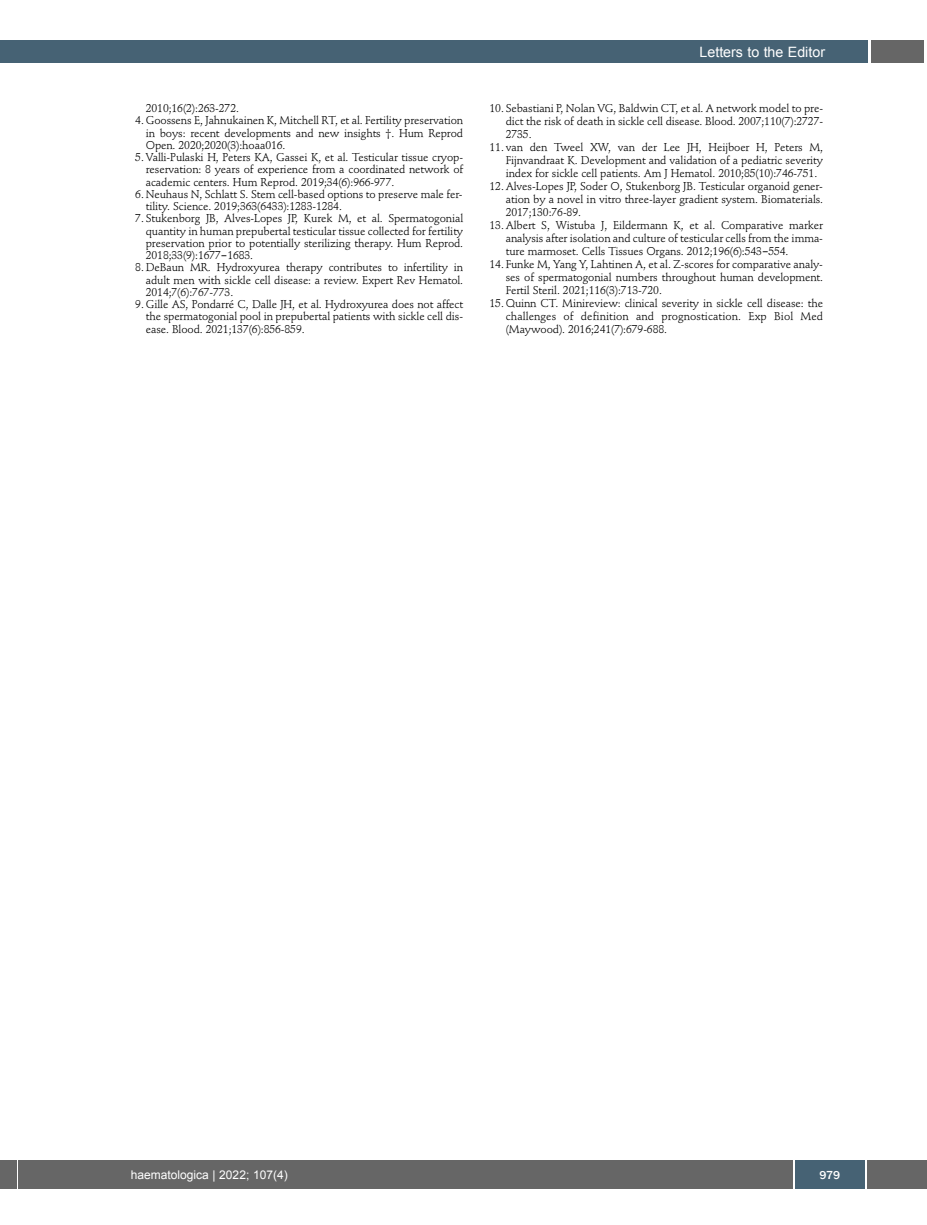
<style>
.page{position:relative;width:927px;height:1225px;background:#fff}
.page>*{position:absolute;margin:0;border:0;box-sizing:border-box;transform-origin:0 0}
.t1{font:14.25px "Arial";color:#fff}
.t2{font:12px "Arial";color:#fff}
.t3{font:500 12px "Franklin Gothic";color:#fff}
.t4{font:11.25px/12.3px "Stempel Schneidler";letter-spacing:-.01em;color:#000;text-align:justify}
.s1{font-family:"Lucida Grande"}
</style>
<div class="page">
<div style="left:19px;top:1160px;width:908px;height:28px;background:#666"></div>
<div style="left:871px;top:40px;width:52px;height:22px;background:#666"></div>
<div style="left:18px;top:40px;width:849px;height:22px;background:#466274"></div>
<div style="left:795px;top:1160px;width:70px;height:28px;background:#466274"></div>
<hr style="left:793px;top:1160px;width:2px;height:28px;background:#fff">
<hr style="left:865px;top:1160px;width:2px;height:28px;background:#fff">
<div style="left:0;top:1160px;width:17px;height:28px;background:#666"></div>
<div style="left:0;top:40px;width:19px;height:22px;background:#466274"></div>
<p class="t4" style="left:146px;top:103px;width:95px">2010;16(2):263-272.</p>
<p class="t4" style="left:146px;top:115px;width:319px;text-indent:-10px">4. Goossens E, Jahnukainen K, Mitchell RT, et al. Fertility preservation in boys: recent developments and new insights †. Hum Reprod Open. 2020;2020(3):hoaa016.</p>
<p class="t4" style="left:146px;top:152px;width:319px;text-indent:-10px">5. Valli-Pulaski H, Peters KA, Gassei K, et al. Testicular tissue cryop&shy;reservation: 8 years of experience from a coordinated network of academic centers. Hum Reprod. 2019;34(6):966-977.</p>
<p class="t4" style="left:146px;top:189px;width:318px;text-indent:-10px">6. Neuhaus N, Schlatt S. Stem cell-based options to preserve male fer&shy;tility. Science. 2019;363(6433):1283-1284.</p>
<p class="t4" style="left:146px;top:213px;width:319px;text-indent:-10px">7. Stukenborg JB, Alves-Lopes JP, Kurek M, et al. Spermatogonial quantity in human prepubertal testicular tissue collected for fertility preservation prior to potentially sterilizing therapy. Hum Reprod.<br>2018;33(9):1677<span class="s1">-</span>1683.</p>
<p class="t4" style="left:146px;top:262px;width:319px;text-indent:-10px">8. DeBaun MR. Hydroxyurea therapy contributes to infertility in adult men with sickle cell disease: a review. Expert Rev Hematol.<br>2014;7(6):767-773.</p>
<p class="t4" style="left:146px;top:299px;width:319px;text-indent:-10px">9. Gille AS, Pondarré C, Dalle JH, et al. Hydroxyurea does not affect the spermatogonial pool in prepubertal patients with sickle cell dis&shy;ease. Blood. 2021;137(6):856-859.</p>
<p class="t1" style="left:699px;top:44px;width:127px">Letters to the Editor</p>
<p class="t4" style="left:506px;top:103px;width:319px;line-height:12.9px;text-indent:-16px">10. Sebastiani P, Nolan VG, Baldwin CT, et al. A network model to pre&shy;dict the risk of death in sickle cell disease. Blood. 2007;110(7):2727- 2735.</p>
<p class="t4" style="left:506px;top:142px;width:319px;line-height:12.9px;text-indent:-16px">11. van den Tweel XW, van der Lee JH, Heijboer H, Peters M, Fijnvandraat K. Development and validation of a pediatric severity index for sickle cell patients. Am J Hematol. 2010;85(10):746-751.</p>
<p class="t4" style="left:506px;top:181px;width:319px;line-height:12.9px;text-indent:-16px">12. Alves-Lopes JP, Soder O, Stukenborg JB. Testicular organoid gener&shy;ation by a novel in vitro three-layer gradient system. Biomaterials.<br>2017;130:76-89.</p>
<p class="t4" style="left:506px;top:220px;width:319px;line-height:12.9px;text-indent:-16px">13. Albert S, Wistuba J, Eildermann K, et al. Comparative marker analysis after isolation and culture of testicular cells from the imma&shy;ture marmoset. Cells Tissues Organs. 2012;196(6):543<span class="s1">-</span>554.</p>
<p class="t4" style="left:506px;top:259px;width:319px;line-height:12.9px;text-indent:-16px">14. Funke M, Yang Y, Lahtinen A, et al. Z-scores for comparative analy&shy;ses of spermatogonial numbers throughout human development.<br>Fertil Steril. 2021;116(3):713-720.</p>
<p class="t4" style="left:506px;top:297px;width:319px;line-height:12.9px;text-indent:-16px">15. Quinn CT. Minireview: clinical severity in sickle cell disease: the challenges of definition and prognostication. Exp Biol Med (Maywood). 2016;241(7):679-688.</p>
<p class="t2" style="left:131px;top:1168px;width:158px">haematologica | 2022; 107(4)</p>
<p class="t3" style="left:820px;top:1167px;width:22px">979</p>
</div>
